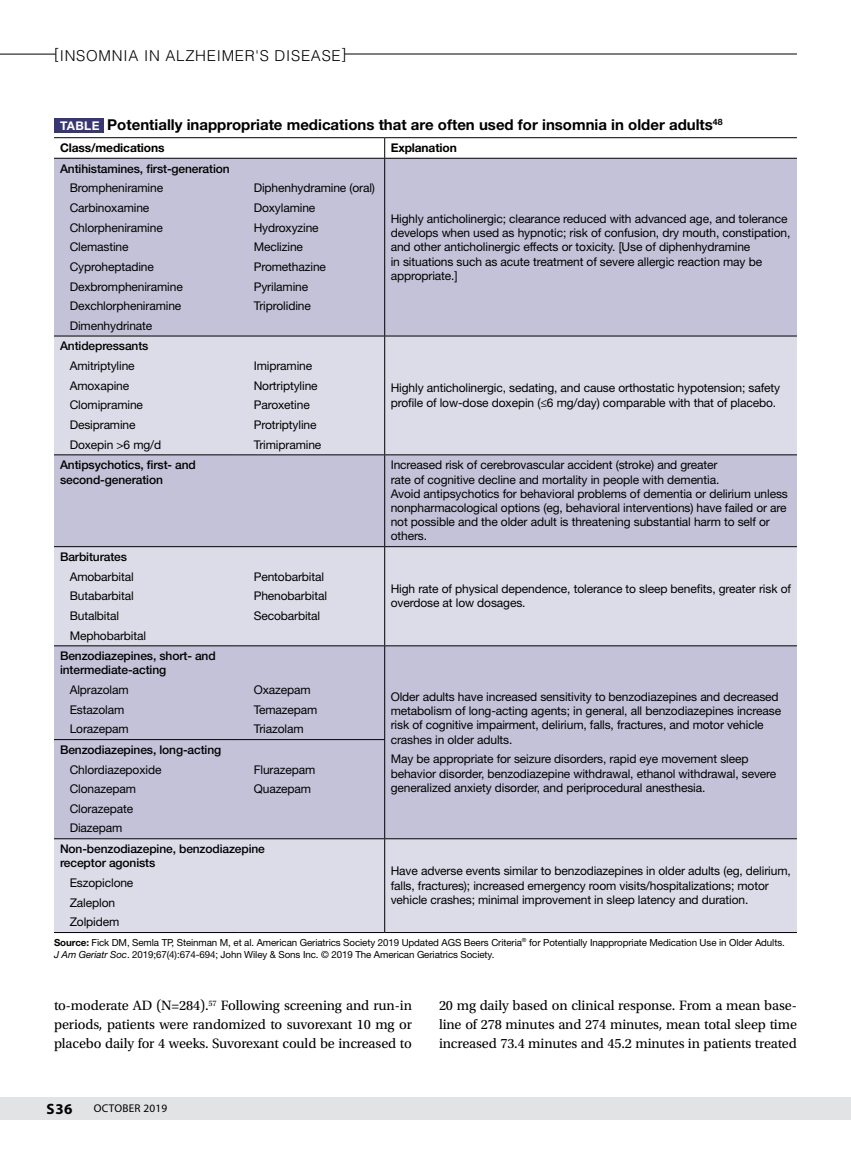
<style>
.page{position:relative;width:851px;height:1161px;background:#fff}
.page>*{position:absolute;margin:0;border:0;box-sizing:border-box;transform-origin:0 0}
.t1{font:700 15px "Helvetica Neue LT Std";color:#000}
.t2{font:300 15px "Helvetica LT Std";letter-spacing:.05em;color:#000}
.t3{font:700 15px "Myriad Pro";color:#000}
.t4{font:14.25px/18.8px "Utopia Std";letter-spacing:-.01em;color:#000;text-align:justify}
.t5{font:12px/19.6px "Helvetica Neue LT Std";letter-spacing:-.01em;color:#000}
.t6{font:500 12px/14.2px "Helvetica Neue LT Std";letter-spacing:-.01em;color:#000}
.t7{font:700 12px "Helvetica Neue LT Std";letter-spacing:-.01em;color:#000}
.t8{font:11.25px "Myriad Pro";letter-spacing:.02em;color:#000}
.t9{font:9.75px/12px "Helvetica Neue LT Std";letter-spacing:-.01em;color:#000}
.s1{font-size:12px;color:#fff}
.s2{font-weight:700}
.s3{font-style:italic}
</style>
<div class="page">
<div style="left:0;top:1097px;width:850px;height:22px;background:#e2e3e4"></div>
<hr style="left:0;top:54px;width:56px;height:1px;background:#000">
<hr style="left:345px;top:54px;width:451px;height:1px;background:#000">
<div style="left:54px;top:118px;width:49px;height:15px;background:#383771"></div>
<div style="left:54px;top:159px;width:742px;height:177px;background:#c3c2d8"></div>
<svg style="left:54px;top:337px;width:742px;height:595px;background:#cfcfe0"></svg>
<hr style="left:54px;top:137px;width:184px;height:1px;background:#000">
<hr style="left:238px;top:137px;width:146px;height:1px;background:#000">
<hr style="left:384px;top:137px;width:412px;height:1px;background:#000">
<svg style="left:384px;top:138px;width:1px;height:20px"></svg>
<hr style="left:54px;top:158px;width:184px;height:1px;background:#000">
<hr style="left:238px;top:158px;width:146px;height:1px;background:#000">
<hr style="left:384px;top:158px;width:412px;height:1px;background:#000">
<hr style="left:384px;top:159px;width:1px;height:177px;background:#000">
<hr style="left:54px;top:336px;width:184px;height:1px;background:#000">
<hr style="left:238px;top:336px;width:146px;height:1px;background:#000">
<hr style="left:384px;top:336px;width:412px;height:1px;background:#000">
<hr style="left:384px;top:336px;width:1px;height:118px;background:#000">
<hr style="left:54px;top:454px;width:184px;height:1px;background:#000">
<hr style="left:238px;top:454px;width:146px;height:1px;background:#000">
<hr style="left:384px;top:454px;width:412px;height:1px;background:#000">
<hr style="left:384px;top:455px;width:1px;height:91px;background:#000">
<hr style="left:54px;top:546px;width:184px;height:1px;background:#000">
<hr style="left:238px;top:546px;width:146px;height:1px;background:#000">
<hr style="left:384px;top:546px;width:412px;height:1px;background:#000">
<hr style="left:384px;top:547px;width:1px;height:98px;background:#000">
<hr style="left:54px;top:739px;width:184px;height:1px;background:#000">
<hr style="left:238px;top:739px;width:147px;height:1px;background:#000">
<hr style="left:54px;top:838px;width:184px;height:1px;background:#000">
<hr style="left:238px;top:838px;width:146px;height:1px;background:#000">
<hr style="left:384px;top:838px;width:412px;height:1px;background:#000">
<hr style="left:54px;top:645px;width:184px;height:1px;background:#000">
<hr style="left:238px;top:645px;width:146px;height:1px;background:#000">
<hr style="left:384px;top:645px;width:412px;height:1px;background:#000">
<hr style="left:384px;top:646px;width:1px;height:93px;background:#000">
<hr style="left:384px;top:740px;width:1px;height:98px;background:#000">
<hr style="left:384px;top:839px;width:1px;height:93px;background:#000">
<hr style="left:54px;top:932px;width:184px;height:1px;background:#000">
<hr style="left:238px;top:932px;width:146px;height:1px;background:#000">
<hr style="left:384px;top:932px;width:412px;height:1px;background:#000">
<p class="t2" style="left:54px;top:46px;width:294px">[INSOMNIA IN ALZHEIMER'S DISEASE]</p>
<p class="t1" style="left:60px;top:115px;width:664px"><span class="s1">TABLE</span> Potentially inappropriate medications that are often used for insomnia in older adults<sup>48</sup></p>
<p class="t7" style="left:60px;top:141px;width:106px">Class/medications</p>
<p class="t7" style="left:390px;top:141px;width:68px">Explanation</p>
<p class="t6" style="left:60px;top:161px;width:171px">Antihistamines, first-generation</p>
<p class="t5" style="left:70px;top:178px;width:115px">Brompheniramine<br>Carbinoxamine<br>Chlorpheniramine<br>Clemastine<br>Cyproheptadine<br>Dexbrompheniramine<br>Dexchlorpheniramine<br>Dimenhydrinate</p>
<p class="t5" style="left:254px;top:178px;width:123px">Diphenhydramine (oral)<br>Doxylamine<br>Hydroxyzine<br>Meclizine<br>Promethazine<br>Pyrilamine<br>Triprolidine</p>
<p class="t5" style="left:390px;top:211px;width:401px;line-height:14.2px">Highly anticholinergic; clearance reduced with advanced age, and tolerance develops when used as hypnotic; risk of confusion, dry mouth, constipation, and other anticholinergic effects or toxicity. [Use of diphenhydramine<br>in situations such as acute treatment of severe allergic reaction may be appropriate.]</p>
<p class="t6" style="left:60px;top:339px;width:90px">Antidepressants</p>
<p class="t5" style="left:70px;top:356px;width:93px">Amitriptyline<br>Amoxapine<br>Clomipramine<br>Desipramine<br>Doxepin &gt;6 mg/d</p>
<p class="t5" style="left:254px;top:356px;width:69px">Imipramine<br>Nortriptyline<br>Paroxetine<br>Protriptyline<br>Trimipramine</p>
<p class="t5" style="left:391px;top:381px;width:391px;line-height:14.2px">Highly anticholinergic, sedating, and cause orthostatic hypotension; safety profile of low-dose doxepin (≤6 mg/day) comparable with that of placebo.</p>
<p class="t6" style="left:60px;top:458px;width:137px">Antipsychotics, first- and second-generation</p>
<p class="t5" style="left:391px;top:458px;width:398px;line-height:14.2px">Increased risk of cerebrovascular accident (stroke) and greater<br>rate of cognitive decline and mortality in people with dementia.<br>Avoid antipsychotics for behavioral problems of dementia or delirium unless nonpharmacological options (eg, behavioral interventions) have failed or are not possible and the older adult is threatening substantial harm to self or others.</p>
<p class="t6" style="left:60px;top:550px;width:68px">Barbiturates</p>
<p class="t5" style="left:70px;top:566px;width:78px">Amobarbital<br>Butabarbital<br>Butalbital<br>Mephobarbital</p>
<p class="t5" style="left:254px;top:566px;width:75px">Pentobarbital<br>Phenobarbital<br>Secobarbital</p>
<p class="t5" style="left:391px;top:582px;width:402px;line-height:14.2px">High rate of physical dependence, tolerance to sleep benefits, greater risk of overdose at low dosages.</p>
<p class="t6" style="left:60px;top:649px;width:157px">Benzodiazepines, short- and intermediate-acting</p>
<p class="t5" style="left:70px;top:680px;width:61px">Alprazolam<br>Estazolam<br>Lorazepam</p>
<p class="t5" style="left:254px;top:680px;width:65px">Oxazepam<br>Temazepam<br>Triazolam</p>
<p class="t5" style="left:391px;top:689px;width:392px;line-height:14.2px">Older adults have increased sensitivity to benzodiazepines and decreased metabolism of long-acting agents; in general, all benzodiazepines increase risk of cognitive impairment, delirium, falls, fractures, and motor vehicle crashes in older adults.</p>
<p class="t5" style="left:391px;top:752px;width:387px;line-height:14.2px">May be appropriate for seizure disorders, rapid eye movement sleep behavior disorder, benzodiazepine withdrawal, ethanol withdrawal, severe generalized anxiety disorder, and periprocedural anesthesia.</p>
<p class="t6" style="left:60px;top:742px;width:163px">Benzodiazepines, long-acting</p>
<p class="t5" style="left:70px;top:759px;width:93px">Chlordiazepoxide<br>Clonazepam<br>Clorazepate<br>Diazepam</p>
<p class="t5" style="left:254px;top:759px;width:63px">Flurazepam<br>Quazepam</p>
<p class="t6" style="left:60px;top:842px;width:206px">Non-benzodiazepine, benzodiazepine receptor agonists</p>
<p class="t5" style="left:70px;top:873px;width:65px">Eszopiclone<br>Zaleplon<br>Zolpidem</p>
<p class="t5" style="left:391px;top:864px;width:401px;line-height:14.2px">Have adverse events similar to benzodiazepines in older adults (eg, delirium, falls, fractures); increased emergency room visits/hospitalizations; motor vehicle crashes; minimal improvement in sleep latency and duration.</p>
<p class="t9" style="left:54px;top:936px;width:732px"><span class="s2">Source:</span> Fick DM, Semla TP, Steinman M, et al. American Geriatrics Society 2019 Updated AGS Beers Criteria<sup>®</sup> for Potentially Inappropriate Medication Use in Older Adults.<br><span class="s3">J Am Geriatr Soc</span>. 2019;67(4):674-694; John Wiley &amp; Sons Inc. © 2019 The American Geriatrics Society.</p>
<p class="t4" style="left:54px;top:997px;width:359px">to-moderate AD (N=284).<sup>57</sup> Following screening and run-in periods, patients were randomized to suvorexant 10 mg or placebo daily for 4 weeks. Suvorexant could be increased to</p>
<p class="t4" style="left:439px;top:997px;width:359px">20 mg daily based on clinical response. From a mean base&shy;line of 278 minutes and 274 minutes, mean total sleep time increased 73.4 minutes and 45.2 minutes in patients treated</p>
<p class="t3" style="left:47px;top:1099px;width:27px">S36</p>
<p class="t8" style="left:94px;top:1102px;width:75px">OCTOBER 2019</p>
</div>
